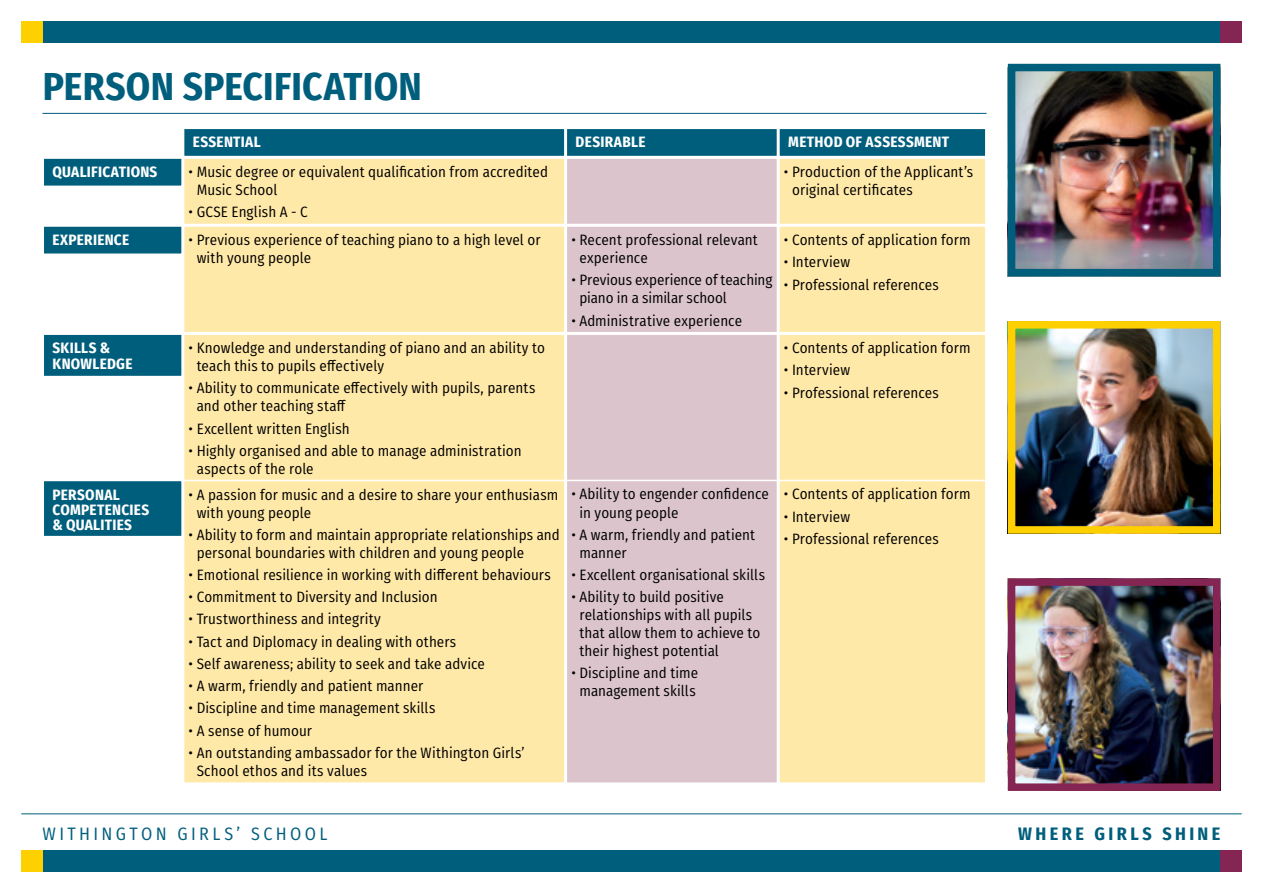
<style>
.page{position:relative;width:1263px;height:893px;background:#fff}
.page>*{position:absolute;margin:0;border:0;box-sizing:border-box;transform-origin:0 0}
.t1{font:700 39px "Fira Sans Condensed";letter-spacing:.005em;color:#005e7d}
.t2{font:18px "Fira Sans Condensed";letter-spacing:.185em;color:#005e7d}
.t3{font:700 18px "Fira Sans Condensed";letter-spacing:.19em;color:#005e7d}
.t4{font:15px/18px "Fira Sans Condensed";letter-spacing:.005em;color:#000}
.t5{font:700 15px/15px "Fira Sans Condensed";letter-spacing:.02em;color:#fff}
</style>
<div class="page">
<div style="left:21px;top:850px;width:1221px;height:22px;background:#005e7d"></div>
<div style="left:21px;top:850px;width:22px;height:22px;background:#ffd000"></div>
<div style="left:1220px;top:850px;width:22px;height:22px;background:#842553"></div>
<hr style="left:21px;top:813px;width:1221px;height:1px;background:#005e7d">
<div style="left:21px;top:21px;width:1221px;height:22px;background:#005e7d"></div>
<div style="left:21px;top:21px;width:22px;height:22px;background:#ffd000"></div>
<div style="left:1220px;top:21px;width:22px;height:22px;background:#842553"></div>
<img style="left:1017px;top:73px;width:194px;height:194px">
<div style="left:1008px;top:64px;width:212px;height:212px;border:8px solid #005e7d"></div>
<img style="left:1017px;top:330px;width:194px;height:195px">
<div style="left:1008px;top:321px;width:212px;height:213px;border:8px solid #ffd000"></div>
<img style="left:1017px;top:587px;width:194px;height:195px">
<div style="left:1008px;top:578px;width:212px;height:213px;border:8px solid #842553"></div>
<hr style="left:43px;top:113px;width:943px;height:1px;background:#005e7d">
<div style="left:43px;top:158px;width:139px;height:28px;background:#005e7d"></div>
<div style="left:43px;top:157px;width:140px;height:30px;border:2px solid #fff"></div>
<div style="left:43px;top:226px;width:139px;height:28px;background:#005e7d"></div>
<div style="left:43px;top:225px;width:140px;height:30px;border:2px solid #fff"></div>
<div style="left:43px;top:334px;width:139px;height:43px;background:#005e7d"></div>
<div style="left:43px;top:333px;width:140px;height:44px;border:2px solid #fff"></div>
<div style="left:184px;top:158px;width:381px;height:66px;background:#ffe9a8"></div>
<div style="left:183px;top:157px;width:383px;height:68px;border:2px solid #fff"></div>
<div style="left:184px;top:226px;width:381px;height:107px;background:#ffe9a8"></div>
<div style="left:183px;top:225px;width:383px;height:108px;border:2px solid #fff"></div>
<div style="left:184px;top:334px;width:381px;height:147px;background:#ffe9a8"></div>
<div style="left:183px;top:333px;width:383px;height:149px;border:2px solid #fff"></div>
<div style="left:779px;top:158px;width:207px;height:66px;background:#ffe9a8"></div>
<div style="left:778px;top:157px;width:208px;height:68px;border:2px solid #fff"></div>
<div style="left:779px;top:226px;width:207px;height:107px;background:#ffe9a8"></div>
<div style="left:778px;top:225px;width:208px;height:108px;border:2px solid #fff"></div>
<div style="left:779px;top:334px;width:207px;height:147px;background:#ffe9a8"></div>
<div style="left:778px;top:333px;width:208px;height:149px;border:2px solid #fff"></div>
<div style="left:566px;top:157px;width:212px;height:68px;background:#dbc4cb;border:2px solid #fff"></div>
<div style="left:566px;top:333px;width:212px;height:149px;background:#dbc4cb;border:2px solid #fff"></div>
<div style="left:184px;top:128px;width:381px;height:29px;background:#005e7d"></div>
<div style="left:183px;top:128px;width:383px;height:29px;border:2px solid #fff"></div>
<div style="left:566px;top:128px;width:211px;height:29px;background:#005e7d"></div>
<div style="left:566px;top:128px;width:212px;height:29px;border:2px solid #fff"></div>
<div style="left:779px;top:128px;width:207px;height:29px;background:#005e7d"></div>
<div style="left:778px;top:128px;width:208px;height:29px;border:2px solid #fff"></div>
<div style="left:566px;top:226px;width:211px;height:107px;background:#dbc4cb"></div>
<div style="left:566px;top:225px;width:212px;height:108px;border:2px solid #fff"></div>
<div style="left:43px;top:480px;width:139px;height:57px;background:#005e7d"></div>
<div style="left:43px;top:480px;width:140px;height:57px;border:2px solid #fff"></div>
<div style="left:184px;top:480px;width:381px;height:303px;background:#ffe9a8"></div>
<div style="left:183px;top:480px;width:383px;height:304px;border:2px solid #fff"></div>
<div style="left:779px;top:480px;width:207px;height:303px;background:#ffe9a8"></div>
<div style="left:778px;top:480px;width:208px;height:304px;border:2px solid #fff"></div>
<div style="left:566px;top:480px;width:211px;height:303px;background:#dbc4cb"></div>
<div style="left:566px;top:480px;width:212px;height:304px;border:2px solid #fff"></div>
<h1 class="t1" style="left:43px;top:54px;width:381px">PERSON SPECIFICATION</h1>
<p class="t5" style="left:193px;top:134px;width:69px">ESSENTIAL</p>
<p class="t5" style="left:576px;top:134px;width:71px">DESIRABLE</p>
<p class="t5" style="left:788px;top:134px;width:162px">METHOD OF ASSESSMENT</p>
<p class="t5" style="left:53px;top:163px;width:106px">QUALIFICATIONS</p>
<p class="t5" style="left:53px;top:231px;width:78px">EXPERIENCE</p>
<p class="t4" style="left:197px;top:163px;width:353px;text-indent:-8px">• Music degree or equivalent qualification from accredited<br>Music School</p>
<p class="t4" style="left:189px;top:203px;width:121px">• GCSE English A - C</p>
<p class="t4" style="left:197px;top:230px;width:345px;text-indent:-8px">• Previous experience of teaching piano to a high level or with young people</p>
<p class="t4" style="left:579px;top:230px;width:180px;text-indent:-8px">• Recent professional relevant experience</p>
<p class="t4" style="left:579px;top:271px;width:194px;text-indent:-8px">• Previous experience of teaching piano in a similar school</p>
<p class="t4" style="left:571px;top:311px;width:172px">• Administrative experience</p>
<p class="t4" style="left:792px;top:163px;width:183px;text-indent:-8px">• Production of the Applicant’s original certificates</p>
<p class="t4" style="left:784px;top:230px;width:188px">• Contents of application form</p>
<p class="t4" style="left:784px;top:253px;width:68px">• Interview</p>
<p class="t4" style="left:784px;top:275px;width:156px">• Professional references</p>
<p class="t5" style="left:53px;top:339px;width:81px;line-height:16.2px">SKILLS &amp;<br>KNOWLEDGE</p>
<p class="t4" style="left:197px;top:339px;width:350px;text-indent:-8px">• Knowledge and understanding of piano and an ability to teach this to pupils effectively</p>
<p class="t4" style="left:197px;top:379px;width:340px;text-indent:-8px">• Ability to communicate effectively with pupils, parents and other teaching staff</p>
<p class="t4" style="left:189px;top:419px;width:163px">• Excellent written English</p>
<p class="t4" style="left:197px;top:441px;width:326px;text-indent:-8px">• Highly organised and able to manage administration aspects of the role</p>
<p class="t4" style="left:784px;top:339px;width:188px">• Contents of application form</p>
<p class="t4" style="left:784px;top:361px;width:68px">• Interview</p>
<p class="t4" style="left:784px;top:383px;width:156px">• Professional references</p>
<p class="t5" style="left:53px;top:486px;width:98px">PERSONAL<br>COMPETENCIES &amp; QUALITIES</p>
<p class="t4" style="left:197px;top:485px;width:363px;text-indent:-8px">• A passion for music and a desire to share your enthusiasm with young people</p>
<p class="t4" style="left:197px;top:525px;width:365px;text-indent:-8px">• Ability to form and maintain appropriate relationships and personal boundaries with children and young people</p>
<p class="t4" style="left:189px;top:565px;width:364px">• Emotional resilience in working with different behaviours</p>
<p class="t4" style="left:189px;top:588px;width:251px">• Commitment to Diversity and Inclusion</p>
<p class="t4" style="left:189px;top:610px;width:194px">• Trustworthiness and integrity</p>
<p class="t4" style="left:189px;top:632px;width:269px">• Tact and Diplomacy in dealing with others</p>
<p class="t4" style="left:189px;top:654px;width:298px">• Self awareness; ability to seek and take advice</p>
<p class="t4" style="left:189px;top:677px;width:236px">• A warm, friendly and patient manner</p>
<p class="t4" style="left:189px;top:699px;width:248px">• Discipline and time management skills</p>
<p class="t4" style="left:189px;top:721px;width:125px">• A sense of humour</p>
<p class="t4" style="left:197px;top:743px;width:329px;text-indent:-8px">• An outstanding ambassador for the Withington Girls’<br>School ethos and its values</p>
<p class="t4" style="left:579px;top:485px;width:191px;text-indent:-8px">• Ability to engender confidence in young people</p>
<p class="t4" style="left:579px;top:525px;width:177px;text-indent:-8px">• A warm, friendly and patient manner</p>
<p class="t4" style="left:571px;top:565px;width:195px">• Excellent organisational skills</p>
<p class="t4" style="left:579px;top:588px;width:182px;text-indent:-8px">• Ability to build positive relationships with all pupils that allow them to achieve to their highest potential</p>
<p class="t4" style="left:571px;top:664px;width:128px;text-align:center">• Discipline and time management skills</p>
<p class="t4" style="left:784px;top:485px;width:188px">• Contents of application form</p>
<p class="t4" style="left:784px;top:507px;width:68px">• Interview</p>
<p class="t4" style="left:784px;top:529px;width:156px">• Professional references</p>
<p class="t2" style="left:43px;top:820px;width:286px">WITHINGTON GIRLS’ SCHOOL</p>
<p class="t3" style="left:1018px;top:818px;width:204px">WHERE GIRLS SHINE</p>
</div>
